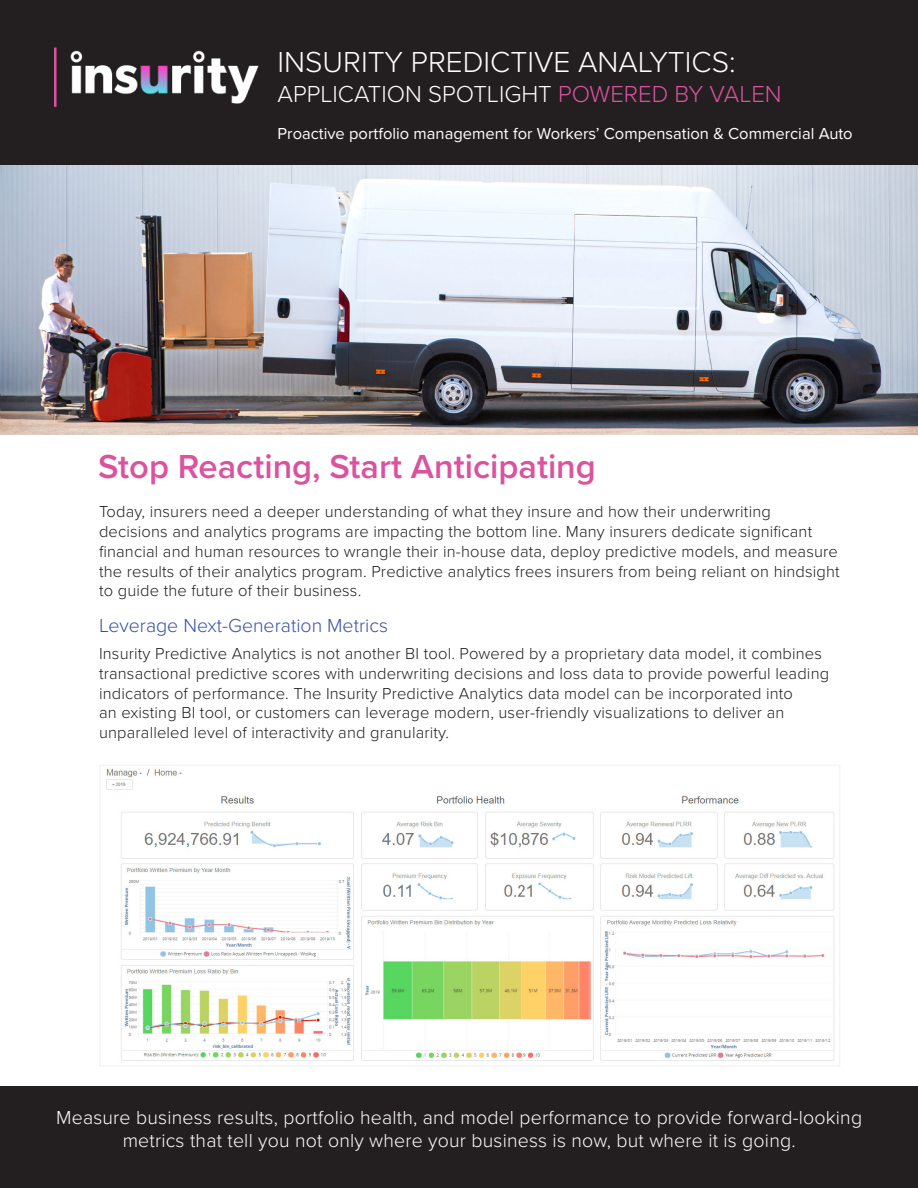
<style>
.page{position:relative;width:918px;height:1188px;background:#fff}
.page>*{position:absolute;margin:0;border:0;box-sizing:border-box;transform-origin:0 0}
.t1{font:600 34.5px "Proxima Nova";color:#db529e}
.t2{font:300 30px "Proxima Nova";color:#fff}
.t3{font:300 24px "Proxima Nova";color:#fff}
.t4{font:300 19.5px/23.4px "Proxima Nova";letter-spacing:.01em;color:#fff;text-align:center}
.t5{font:300 19.5px "Proxima Nova";color:#3651a3}
.t6{font:300 16.5px/19.8px "Proxima Nova";letter-spacing:.01em;color:#231f20}
.t7{font:16.5px "Proxima Nova";color:#fff}
.s1{color:#db529e}
</style>
<div class="page">
<div style="left:0;top:1087px;width:918px;height:101px;background:#231f20"></div>
<div style="left:0;top:0;width:918px;height:165px;background:#231f20"></div>
<img style="left:70px;top:50px;width:189px;height:54px">
<hr style="left:54px;top:48px;width:3px;height:59px;background:#db529e">
<img style="left:1px;top:165px;width:917px;height:269px">
<img style="left:106px;top:769px;width:729px;height:292px">
<div style="left:99px;top:765px;width:741px;height:302px;border:2px solid #f4f5f6"></div>
<p class="t2" style="left:278px;top:40px;width:460px">INSURITY PREDICTIVE ANALYTICS:</p>
<p class="t3" style="left:278px;top:76px;width:506px">APPLICATION SPOTLIGHT <span class="s1">POWERED BY VALEN</span></p>
<p class="t7" style="left:278px;top:121px;width:577px">Proactive portfolio management for Workers’ Compensation &amp; Commercial Auto</p>
<p class="t1" style="left:98px;top:441px;width:499px">Stop Reacting, Start Anticipating</p>
<p class="t6" style="left:99px;top:501px;width:742px">Today, insurers need a deeper understanding of what they insure and how their underwriting decisions and analytics programs are impacting the bottom line. Many insurers dedicate significant financial and human resources to wrangle their in-house data, deploy predictive models, and measure the results of their analytics program. Predictive analytics frees insurers from being reliant on hindsight to guide the future of their business.</p>
<p class="t5" style="left:99px;top:611px;width:290px">Leverage Next-Generation Metrics</p>
<p class="t6" style="left:99px;top:643px;width:732px">Insurity Predictive Analytics is not another BI tool. Powered by a proprietary data model, it combines transactional predictive scores with underwriting decisions and loss data to provide powerful leading indicators of performance. The Insurity Predictive Analytics data model can be incorporated into<br>an existing BI tool, or customers can leverage modern, user-friendly visualizations to deliver an unparalleled level of interactivity and granularity.</p>
<p class="t4" style="left:56px;top:1105px;width:807px">Measure business results, portfolio health, and model performance to provide forward-looking metrics that tell you not only where your business is now, but where it is going.</p>
</div>
